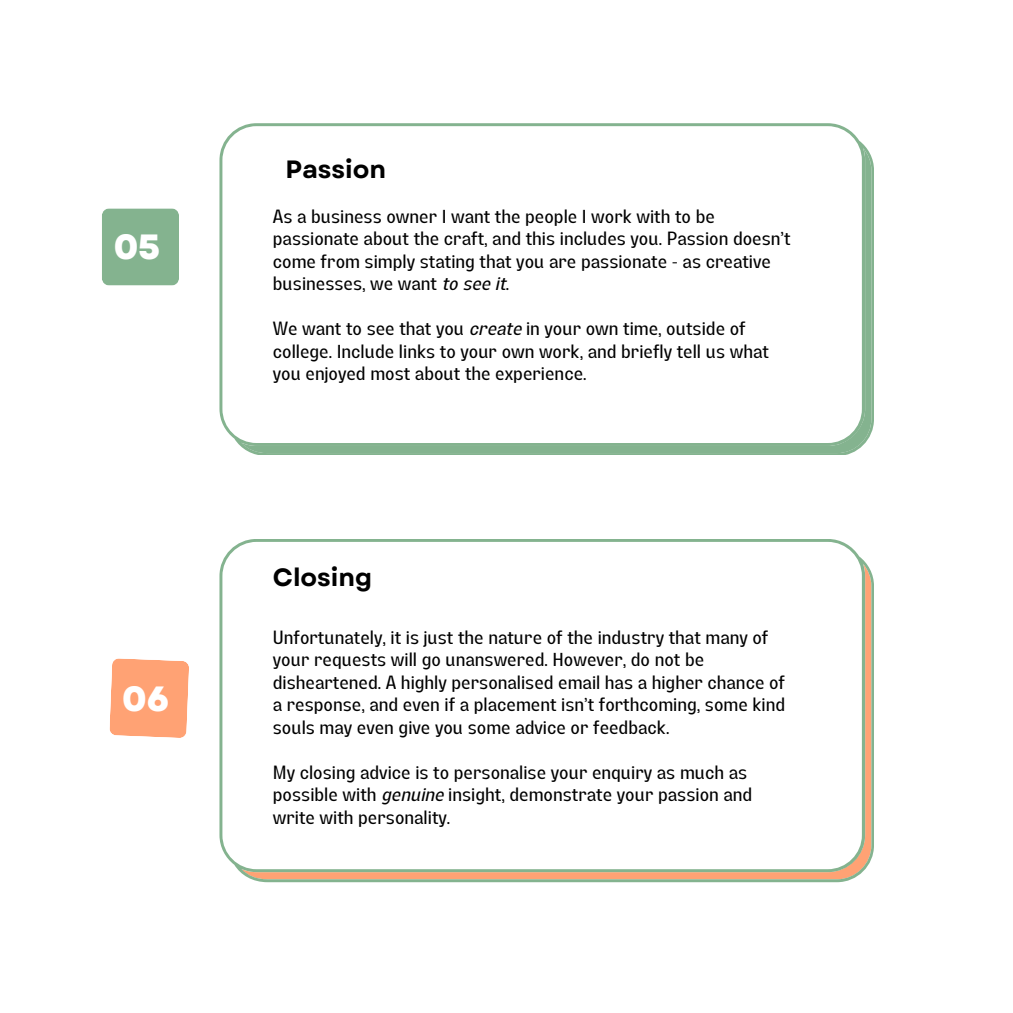
<style>
.page{position:relative;width:1013px;height:1013px;background:#fff}
.page>*{position:absolute;margin:0;border:0;box-sizing:border-box;transform-origin:0 0}
.t1{font:800 35px "Garet";color:#fff}
.t2{font:700 25px "Garet";color:#000}
.t3{font:18.75px/22.5px "Lazord";color:#000}
.s1{font-style:italic}
</style>
<div class="page">
<svg style="left:219px;top:123px;width:654px;height:332px"></svg>
<div style="left:102px;top:208px;width:77px;height:78px;background:#84b38f"></div>
<svg style="left:219px;top:539px;width:654px;height:343px"></svg>
<svg style="left:109px;top:658px;width:80px;height:80px;background:#ffaa80"></svg>
<h1 class="t1" style="left:114px;top:225px;width:48px">05</h1>
<h1 class="t1" style="left:122px;top:676px;width:49px">06</h1>
<h2 class="t2" style="left:285px;top:154px;width:102px">Passion</h2>
<p class="t3" style="left:273px;top:206px;width:519px">As a business owner I want the people I work with to be passionate about the craft, and this includes you. Passion doesn’t come from simply stating that you are passionate - as creative businesses, we want <span class="s1">to see it</span>.</p>
<p class="t3" style="left:273px;top:319px;width:497px">We want to see that you <span class="s1">create</span> in your own time, outside of college. Include links to your own work, and briefly tell us what you enjoyed most about the experience.</p>
<h2 class="t2" style="left:273px;top:561px;width:101px">Closing</h2>
<p class="t3" style="left:273px;top:627px;width:514px">Unfortunately, it is just the nature of the industry that many of your requests will go unanswered. However, do not be disheartened. A highly personalised email has a higher chance of a response, and even if a placement isn’t forthcoming, some kind souls may even give you some advice or feedback.</p>
<p class="t3" style="left:273px;top:762px;width:481px">My closing advice is to personalise your enquiry as much as possible with <span class="s1">genuine</span> insight, demonstrate your passion and write with personality.</p>
</div>
